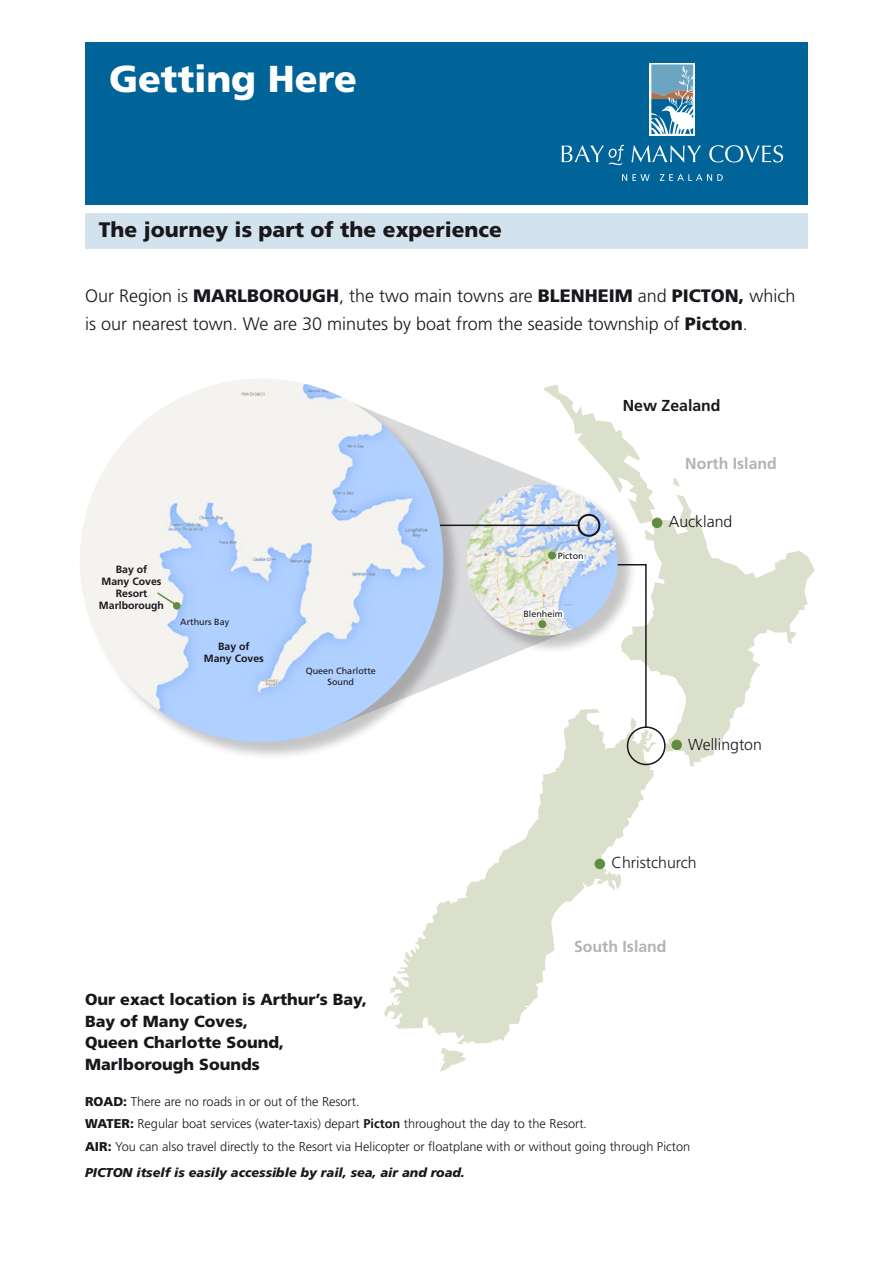
<style>
.page{position:relative;width:893px;height:1263px;background:#fff}
.page>*{position:absolute;margin:0;border:0;box-sizing:border-box;transform-origin:0 0}
.t1{font:900 37.5px "Frutiger";letter-spacing:-.005em;color:#fff}
.t2{font:900 21px "Frutiger";color:#1a171c}
.t3{font:300 18px/27.9px "Frutiger";color:#1a171c}
.t4{font:900 16.05px/21.3px "Frutiger";color:#1a171c}
.t5{font:300 15.9px "Frutiger";color:#1a171c}
.t6{font:700 15.9px "Frutiger";color:#b1b3b4}
.t7{font:700 15.9px "Frutiger";color:#1a171c}
.t8{font:300 12.75px/22.2px "Frutiger";color:#1a171c}
.t9{font:italic 900 12.75px "Frutiger";color:#1a171c}
.t10{font:700 10.5px/12px "Frutiger";color:#1a171c;text-align:center}
.t11{font:9px/10.5px "Frutiger";color:#1a171c;text-align:center}
.s1{font-weight:900}
.s2{font-weight:700}
</style>
<div class="page">
<div style="left:85px;top:214px;width:723px;height:35px;background:#d3e3ed"></div>
<div style="left:85px;top:43px;width:723px;height:162px;background:#006498"></div>
<svg style="left:650px;top:63px;width:45px;height:73px"></svg>
<svg style="left:651px;top:64px;width:42px;height:70px"></svg>
<svg style="left:622px;top:174px;width:101px;height:7px"></svg>
<svg style="left:562px;top:145px;width:221px;height:20px"></svg>
<svg style="left:384px;top:766px;width:270px;height:278px"></svg>
<svg style="left:440px;top:1047px;width:26px;height:24px"></svg>
<svg style="left:559px;top:406px;width:256px;height:360px"></svg>
<svg style="left:673px;top:478px;width:6px;height:9px"></svg>
<div style="left:671px;top:740px;width:11px;height:10px;background:#608d3f;border-radius:50%"></div>
<div style="left:652px;top:518px;width:10px;height:10px;background:#608d3f;border-radius:50%"></div>
<div style="left:594px;top:859px;width:11px;height:10px;background:#608d3f;border-radius:50%"></div>
<div style="left:627px;top:726px;width:39px;height:39px;border:2px solid #1a171c;border-radius:50%"></div>
<svg style="left:462px;top:385px;width:115px;height:290px"></svg>
<div style="left:469px;top:487px;width:168px;height:167px;background:#1a171c;opacity:.25"></div>
<img style="left:467px;top:485px;width:151px;height:151px;border-radius:76px">
<div style="left:577px;top:514px;width:23px;height:23px;border:2px solid #1a171c;border-radius:50%"></div>
<hr style="left:392px;top:525px;width:187px;height:1px;background:#1a171c">
<div style="left:82px;top:381px;width:380px;height:380px;background:#1a171c;opacity:.25"></div>
<img style="left:80px;top:378px;width:363px;height:364px;border-radius:182px">
<div style="left:173px;top:602px;width:8px;height:8px;background:#608d3f;border-radius:50%"></div>
<svg style="left:521px;top:549px;width:126px;height:180px"></svg>
<div style="left:538px;top:620px;width:8px;height:8px;background:#608d3f;border-radius:50%"></div>
<div style="left:548px;top:551px;width:8px;height:8px;background:#608d3f;border-radius:50%"></div>
<svg style="left:155px;top:591px;width:22px;height:15px"></svg>
<h1 class="t1" style="left:109px;top:56px;width:249px">Getting Here</h1>
<h2 class="t2" style="left:99px;top:217px;width:405px">The journey is part of the experience</h2>
<h3 class="t3" style="left:85px;top:282px;width:712px">Our Region is <span class="s1">MARLBOROUGH</span>, the two main towns are <span class="s1">BLENHEIM</span> and <span class="s1">PICTON,</span> which is our nearest town. We are 30 minutes by boat from the seaside township of <span class="s1">Picton</span>.</h3>
<p class="t7" style="left:623px;top:396px;width:99px">New Zealand</p>
<p class="t6" style="left:685px;top:454px;width:93px">North Island</p>
<p class="t10" style="left:99px;top:563px;width:67px">Bay of<br>Many Coves<br>Resort<br>Marlborough</p>
<p class="t11" style="left:180px;top:617px;width:51px">Arthurs Bay</p>
<p class="t10" style="left:204px;top:640px;width:62px">Bay of<br>Many Coves</p>
<p class="t11" style="left:306px;top:666px;width:72px">Queen Charlotte<br>Sound</p>
<p class="t4" style="left:85px;top:989px;width:283px">Our exact location is Arthur’s Bay,<br>Bay of Many Coves,<br>Queen Charlotte Sound,<br>Marlborough Sounds</p>
<p class="t11" style="left:558px;top:551px;width:28px">Picton</p>
<p class="t11" style="left:523px;top:608px;width:41px">Blenheim</p>
<p class="t5" style="left:669px;top:513px;width:65px">Auckland</p>
<p class="t5" style="left:688px;top:735px;width:75px">Wellington</p>
<p class="t5" style="left:611px;top:853px;width:87px">Christchurch</p>
<p class="t6" style="left:574px;top:937px;width:94px">South Island</p>
<p class="t8" style="left:85px;top:1090px;width:607px"><span class="s1">ROAD:</span> There are no roads in or out of the Resort.<br><span class="s1">WATER:</span> Regular boat services (water-taxis) depart <span class="s2">Picton</span> throughout the day to the Resort.<br><span class="s1">AIR:</span> You can also travel directly to the Resort via Helicopter or floatplane with or without going through Picton</p>
<p class="t9" style="left:85px;top:1165px;width:381px">PICTON itself is easily accessible by rail, sea, air and road.</p>
</div>
